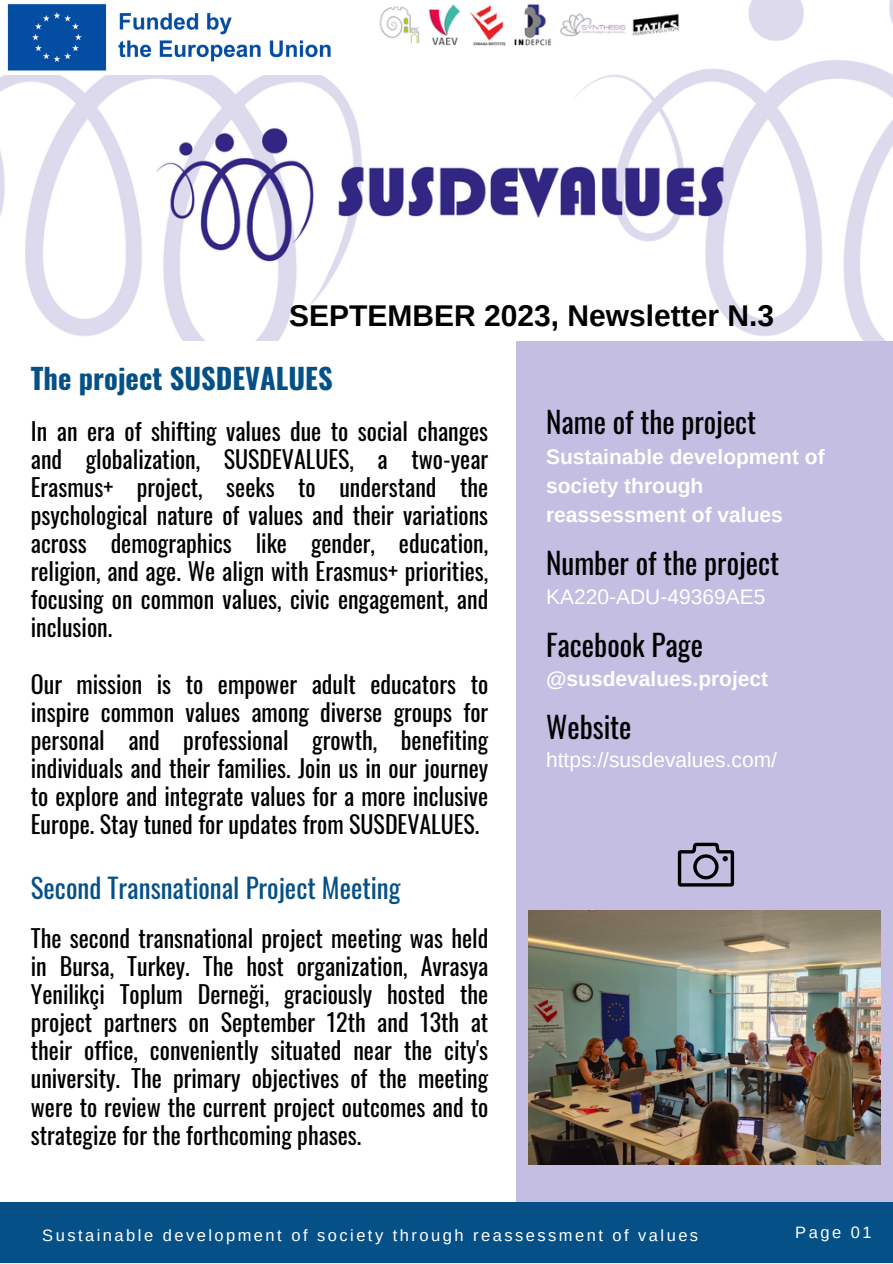
<style>
.page{position:relative;width:893px;height:1264px;background:#fff}
.page>*{position:absolute;margin:0;border:0;box-sizing:border-box;transform-origin:0 0}
.t1{font:700 30px "Arimo";color:#000}
.t2{font:29.25px "Oswald";color:#000}
.t3{font:700 28.5px "Oswald";color:#055087}
.t4{font:27px "Oswald";color:#055087}
.t5{font:24px/28px "Oswald";color:#000;text-align:justify}
.t6{font:700 21px/29.2px "Arimo";color:#fff}
.t7{font:21px "Arimo";color:#fff}
.t8{font:16.5px "Arimo";letter-spacing:.15em;color:#fff}
.t9{font:13.5px "Arimo";letter-spacing:.15em;color:#fff}
</style>
<div class="page">
<div style="left:516px;top:341px;width:376px;height:861px;background:#c3bee2"></div>
<img style="left:0;top:0;width:892px;height:341px">
<div style="left:0;top:1202px;width:892px;height:60px;background:#055087"></div>
<img style="left:0;top:0;width:348px;height:74px">
<img style="left:528px;top:910px;width:352px;height:254px">
<svg style="left:677px;top:842px;width:57px;height:44px"></svg>
<p class="t1" style="left:289px;top:299px;width:486px">SEPTEMBER 2023, Newsletter N.3</p>
<p class="t3" style="left:31px;top:356px;width:303px">The project SUSDEVALUES</p>
<p class="t5" style="left:31px;top:416px;width:459px">In an era of shifting values due to social changes and globalization, SUSDEVALUES, a two-year Erasmus+ project, seeks to understand the psychological nature of values and their variations across demographics like gender, education, religion, and age. We align with Erasmus+ priorities, focusing on common values, civic engagement, and inclusion.</p>
<p class="t5" style="left:31px;top:668px;width:459px">Our mission is to empower adult educators to inspire common values among diverse groups for personal and professional growth, benefiting individuals and their families. Join us in our journey to explore and integrate values for a more inclusive Europe. Stay tuned for updates from SUSDEVALUES.</p>
<p class="t4" style="left:31px;top:867px;width:371px">Second Transnational Project Meeting</p>
<p class="t5" style="left:31px;top:923px;width:459px">The second transnational project meeting was held in Bursa, Turkey. The host organization, Avrasya Yenilikçi Toplum Derneği, graciously hosted the project partners on September 12th and 13th at their office, conveniently situated near the city's university. The primary objectives of the meeting were to review the current project outcomes and to strategize for the forthcoming phases.</p>
<p class="t2" style="left:546px;top:399px;width:212px">Name of the project</p>
<p class="t6" style="left:546px;top:442px;width:280px">Sustainable development of society through reassessment of values</p>
<p class="t2" style="left:546px;top:540px;width:234px">Number of the project</p>
<p class="t7" style="left:546px;top:584px;width:221px">KA220-ADU-49369AE5</p>
<p class="t2" style="left:546px;top:622px;width:158px">Facebook Page</p>
<p class="t6" style="left:546px;top:663px;width:224px">@susdevalues.project</p>
<p class="t2" style="left:546px;top:703px;width:87px">Website</p>
<p class="t7" style="left:546px;top:748px;width:232px">https://susdevalues.com/</p>
<p class="t9" style="left:2px;top:1223px;width:661px">ustainable development of society through reassessment of values- SUSDEVALUES</p>
<p class="t8" style="left:365px;top:1234px;width:78px">Page 01</p>
<p class="t8" style="left:42px;top:1225px;width:657px">Sustainable development of society through reassessment of values</p>
<p class="t8" style="left:795px;top:1222px;width:78px">Page 01</p>
</div>
